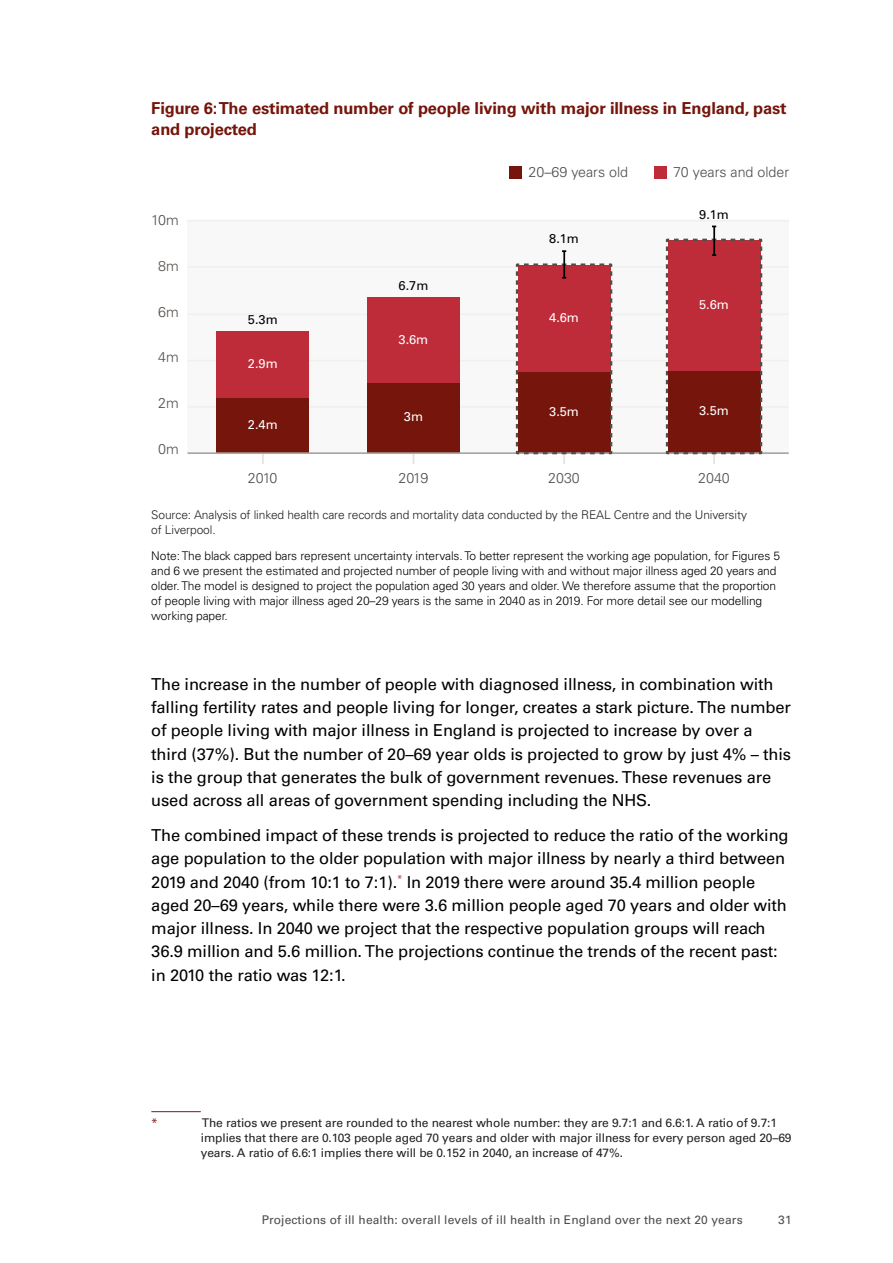
<style>
.page{position:relative;width:893px;height:1263px;background:#fff}
.page>*{position:absolute;margin:0;border:0;box-sizing:border-box;transform-origin:0 0}
.t1{font:16.5px/23.2px "Univers LT Std";letter-spacing:-.01em;color:#000}
.t2{font:700 16.5px/21px "Univers LT Std";letter-spacing:-.01em;color:#75150b}
.t3{font:300 14.25px "Univers LT Std";color:#534d49}
.t4{font:12.75px "Univers LT Std";color:#fff}
.t5{font:12.75px "Univers LT Std";color:#000}
.t6{font:300 12px/15px "Univers LT Std";letter-spacing:-.01em;color:#000}
.t7{font:12px/15px "Univers LT Std";letter-spacing:-.01em;color:#231f20}
.t8{font:300 12px/15px "Univers LT Std";letter-spacing:-.01em;color:#231f20}
.t9{font:12px "Univers LT Std";letter-spacing:.01em;color:#4b4c4d}
.t10{font:12px "Univers LT Std";color:#841517}
</style>
<div class="page">
<hr style="left:151px;top:1111px;width:50px;height:1px;background:#841517">
<div style="left:187px;top:221px;width:602px;height:232px;background:#f8f8f8"></div>
<svg style="left:262px;top:454px;width:2px;height:10px"></svg>
<div style="left:509px;top:166px;width:13px;height:13px;background:#75150b"></div>
<div style="left:654px;top:166px;width:12px;height:13px;background:#bd2c38"></div>
<hr style="left:187px;top:220px;width:602px;height:2px;background:#f1f0ec">
<hr style="left:187px;top:266px;width:602px;height:2px;background:#f1f0ec">
<hr style="left:187px;top:313px;width:602px;height:2px;background:#f1f0ec">
<hr style="left:187px;top:360px;width:602px;height:1px;background:#f1f0ec">
<hr style="left:187px;top:406px;width:602px;height:2px;background:#f1f0ec">
<div style="left:367px;top:383px;width:93px;height:70px;background:#75150b"></div>
<div style="left:217px;top:398px;width:92px;height:55px;background:#75150b"></div>
<div style="left:367px;top:298px;width:93px;height:85px;background:#bd2c38"></div>
<div style="left:217px;top:331px;width:92px;height:67px;background:#bd2c38"></div>
<hr style="left:187px;top:452px;width:602px;height:2px;background:#a9a6a4">
<hr style="left:713px;top:226px;width:2px;height:29px;background:#000">
<svg style="left:665px;top:238px;width:98px;height:226px;background:#a53639"></svg>
<hr style="left:563px;top:251px;width:2px;height:26px;background:#000">
<svg style="left:515px;top:262px;width:98px;height:202px;background:#a4383a"></svg>
<p class="t2" style="left:151px;top:98px;width:637px">Figure 6: The estimated number of people living with major illness in England, past and projected</p>
<p class="t3" style="left:151px;top:211px;width:29px">10m</p>
<p class="t3" style="left:158px;top:257px;width:22px">8m</p>
<p class="t3" style="left:158px;top:303px;width:22px">6m</p>
<p class="t3" style="left:158px;top:349px;width:22px">4m</p>
<p class="t3" style="left:158px;top:394px;width:22px">2m</p>
<p class="t3" style="left:158px;top:440px;width:22px">0m</p>
<p class="t3" style="left:529px;top:164px;width:101px">20–69 years old</p>
<p class="t3" style="left:673px;top:164px;width:118px">70 years and older</p>
<p class="t5" style="left:248px;top:311px;width:31px">5.3m</p>
<p class="t4" style="left:248px;top:356px;width:31px">2.9m</p>
<p class="t4" style="left:248px;top:417px;width:31px">2.4m</p>
<p class="t5" style="left:399px;top:278px;width:31px">6.7m</p>
<p class="t4" style="left:399px;top:332px;width:31px">3.6m</p>
<p class="t4" style="left:404px;top:409px;width:21px">3m</p>
<p class="t5" style="left:549px;top:231px;width:31px">8.1m</p>
<p class="t4" style="left:549px;top:310px;width:31px">4.6m</p>
<p class="t4" style="left:549px;top:404px;width:31px">3.5m</p>
<p class="t5" style="left:699px;top:207px;width:31px">9.1m</p>
<p class="t4" style="left:699px;top:297px;width:31px">5.6m</p>
<p class="t4" style="left:699px;top:403px;width:31px">3.5m</p>
<p class="t3" style="left:248px;top:469px;width:31px">2010</p>
<p class="t3" style="left:398px;top:469px;width:31px">2019</p>
<p class="t3" style="left:548px;top:469px;width:33px">2030</p>
<p class="t3" style="left:698px;top:469px;width:33px">2040</p>
<p class="t8" style="left:151px;top:507px;width:597px">Source: Analysis of linked health care records and mortality data conducted by the REAL Centre and the University of Liverpool.</p>
<p class="t6" style="left:151px;top:548px;width:630px">Note: The black capped bars represent uncertainty intervals. To better represent the working age population, for Figures 5 and 6 we present the estimated and projected number of people living with and without major illness aged 20 years and older. The model is designed to project the population aged 30 years and older. We therefore assume that the proportion of people living with major illness aged 20–29 years is the same in 2040 as in 2019. For more detail see our modelling working paper.</p>
<p class="t1" style="left:151px;top:672px;width:641px">The increase in the number of people with diagnosed illness, in combination with falling fertility rates and people living for longer, creates a stark picture. The number of people living with major illness in England is projected to increase by over a third (37%). But the number of 20–69 year olds is projected to grow by just 4% – this is the group that generates the bulk of government revenues. These revenues are used across all areas of government spending including the NHS.</p>
<p class="t1" style="left:151px;top:824px;width:639px">The combined impact of these trends is projected to reduce the ratio of the working age population to the older population with major illness by nearly a third between 2019 and 2040 (from 10:1 to 7:1).<sup>*</sup> In 2019 there were around 35.4 million people aged 20–69 years, while there were 3.6 million people aged 70 years and older with major illness. In 2040 we project that the respective population groups will reach 36.9 million and 5.6 million. The projections continue the trends of the recent past: in 2010 the ratio was 12:1.</p>
<p class="t10" style="left:151px;top:1115px;width:8px">*</p>
<p class="t7" style="left:201px;top:1115px;width:592px">The ratios we present are rounded to the nearest whole number: they are 9.7:1 and 6.6:1. A ratio of 9.7:1 implies that there are 0.103 people aged 70 years and older with major illness for every person aged 20–69 years. A ratio of 6.6:1 implies there will be 0.152 in 2040, an increase of 47%.</p>
<p class="t9" style="left:262px;top:1212px;width:483px">Projections of ill health: overall levels of ill health in England over the next 20 years</p>
<p class="t9" style="left:778px;top:1212px;width:15px">31</p>
</div>
